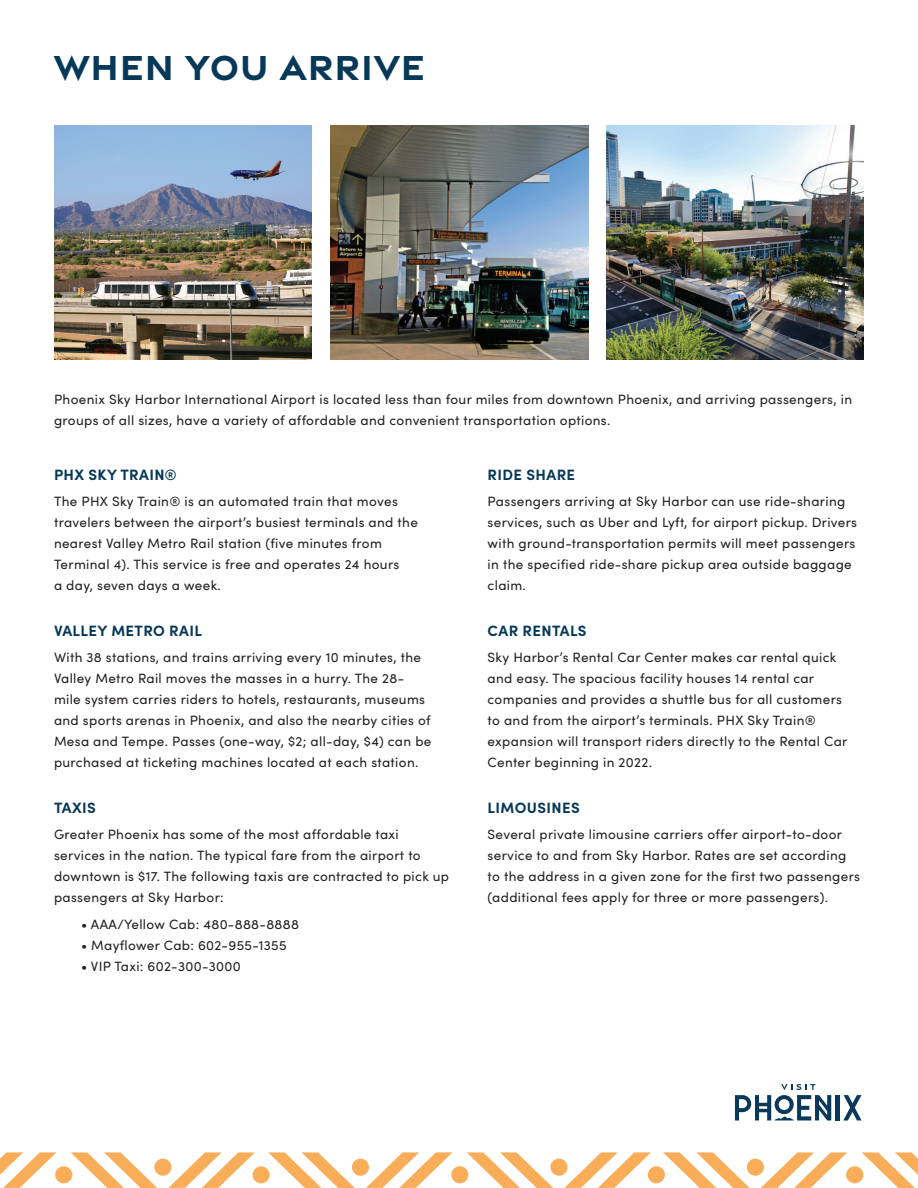
<style>
.page{position:relative;width:918px;height:1188px;background:#fff}
.page>*{position:absolute;margin:0;border:0;box-sizing:border-box;transform-origin:0 0}
.t1{font:700 37.5px "Gravesend Sans";letter-spacing:.025em;color:#063858}
.t2{font:700 15px "Sofia Pro";letter-spacing:.025em;color:#063858}
.t3{font:13.5px/21px "Sofia Pro";letter-spacing:.025em;color:#231f20}
</style>
<div class="page">
<img style="left:54px;top:126px;width:258px;height:234px">
<img style="left:330px;top:126px;width:258px;height:234px">
<img style="left:606px;top:126px;width:258px;height:234px">
<hr style="left:836px;top:1095px;width:4px;height:25px;background:#0a385a">
<svg style="left:843px;top:1095px;width:19px;height:25px"></svg>
<svg style="left:735px;top:1084px;width:96px;height:36px"></svg>
<div style="left:747px;top:1159px;width:17px;height:17px;background:#f9ad59;border-radius:50%"></div>
<div style="left:352px;top:1159px;width:17px;height:17px;background:#f9ad59;border-radius:50%"></div>
<div style="left:550px;top:1159px;width:18px;height:17px;background:#f9ad59;border-radius:50%"></div>
<div style="left:154px;top:1159px;width:17px;height:17px;background:#f9ad59;border-radius:50%"></div>
<div style="left:846px;top:1166px;width:17px;height:17px;background:#f9ad59;border-radius:50%"></div>
<div style="left:648px;top:1166px;width:17px;height:17px;background:#f9ad59;border-radius:50%"></div>
<svg style="left:663px;top:1152px;width:87px;height:36px"></svg>
<svg style="left:761px;top:1152px;width:86px;height:36px"></svg>
<svg style="left:862px;top:1152px;width:56px;height:36px"></svg>
<div style="left:451px;top:1166px;width:17px;height:17px;background:#f9ad59;border-radius:50%"></div>
<div style="left:253px;top:1166px;width:17px;height:17px;background:#f9ad59;border-radius:50%"></div>
<svg style="left:268px;top:1152px;width:87px;height:36px"></svg>
<svg style="left:366px;top:1152px;width:86px;height:36px"></svg>
<svg style="left:467px;top:1152px;width:86px;height:36px"></svg>
<svg style="left:564px;top:1152px;width:87px;height:36px"></svg>
<div style="left:55px;top:1166px;width:17px;height:17px;background:#f9ad59;border-radius:50%"></div>
<svg style="left:0;top:1152px;width:56px;height:36px"></svg>
<svg style="left:71px;top:1152px;width:86px;height:36px"></svg>
<svg style="left:168px;top:1152px;width:87px;height:36px"></svg>
<p class="t1" style="left:54px;top:42px;width:373px">WHEN YOU ARRIVE</p>
<p class="t3" style="left:54px;top:388px;width:800px">Phoenix Sky Harbor International Airport is located less than four miles from downtown Phoenix, and arriving passengers, in groups of all sizes, have a variety of affordable and convenient transportation options.</p>
<p class="t2" style="left:54px;top:463px;width:124px">PHX SKY TRAIN®</p>
<p class="t3" style="left:54px;top:490px;width:365px">The PHX Sky Train® is an automated train that moves travelers between the airport’s busiest terminals and the nearest Valley Metro Rail station (five minutes from</p>
<p class="t3" style="left:54px;top:553px;width:347px">Terminal 4). This service is free and operates 24 hours</p>
<p class="t3" style="left:54px;top:574px;width:168px">a day, seven days a week.</p>
<p class="t2" style="left:54px;top:619px;width:149px">VALLEY METRO RAIL</p>
<p class="t3" style="left:54px;top:646px;width:379px">With 38 stations, and trains arriving every 10 minutes, the Valley Metro Rail moves the masses in a hurry. The 28- mile system carries riders to hotels, restaurants, museums and sports arenas in Phoenix, and also the nearby cities of Mesa and Tempe. Passes (one-way, $2; all-day, $4) can be purchased at ticketing machines located at each station.</p>
<p class="t2" style="left:54px;top:796px;width:43px">TAXIS</p>
<p class="t3" style="left:54px;top:823px;width:397px">Greater Phoenix has some of the most affordable taxi services in the nation. The typical fare from the airport to downtown is $17. The following taxis are contracted to pick up passengers at Sky Harbor:</p>
<p class="t3" style="left:81px;top:914px;width:220px">• AAA/Yellow Cab: 480-888-8888</p>
<p class="t3" style="left:81px;top:935px;width:207px">• Mayflower Cab: 602-955-1355</p>
<p class="t3" style="left:81px;top:956px;width:161px">• VIP Taxi: 602-300-3000</p>
<p class="t2" style="left:488px;top:463px;width:89px">RIDE SHARE</p>
<p class="t3" style="left:488px;top:490px;width:371px">Passengers arriving at Sky Harbor can use ride-sharing services, such as Uber and Lyft, for airport pickup. Drivers with ground-transportation permits will meet passengers in the specified ride-share pickup area outside baggage claim.</p>
<p class="t2" style="left:488px;top:619px;width:100px">CAR RENTALS</p>
<p class="t3" style="left:488px;top:646px;width:361px">Sky Harbor’s Rental Car Center makes car rental quick and easy. The spacious facility houses 14 rental car companies and provides a shuttle bus for all customers to and from the airport’s terminals. PHX Sky Train® expansion will transport riders directly to the Rental Car Center beginning in 2022.</p>
<p class="t2" style="left:488px;top:796px;width:94px">LIMOUSINES</p>
<p class="t3" style="left:488px;top:823px;width:374px">Several private limousine carriers offer airport-to-door service to and from Sky Harbor. Rates are set according to the address in a given zone for the first two passengers (additional fees apply for three or more passengers).</p>
</div>
